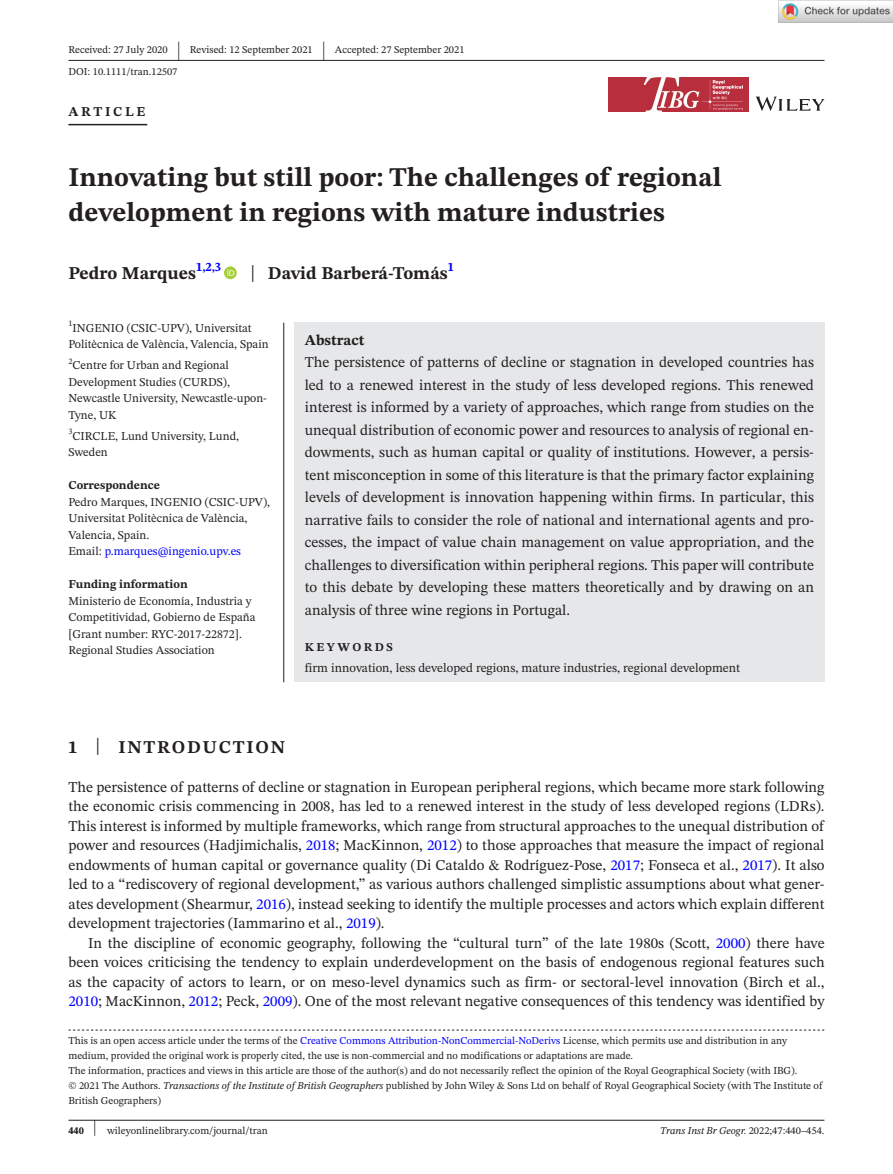
<style>
.page{position:relative;width:893px;height:1174px;background:#fff}
.page>*{position:absolute;margin:0;border:0;box-sizing:border-box;transform-origin:0 0}
.t1{font:700 27px/34.5px "STIX Two Text";color:#231f20}
.t2{font:25.65px "STIX Two Text";color:#231f20;scale:.49 1}
.t3{font:700 18px "STIX Two Text";color:#231f20}
.t4{font:700 18px "STIX Two Text";letter-spacing:.1em;color:#231f20}
.t5{font:15px/22.5px "STIX Two Text";color:#231f20;text-align:justify}
.t6{font:700 15px "STIX Two Text";color:#231f20}
.t7{font:700 13.5px "STIX Two Text";letter-spacing:.2em;color:#231f20}
.t8{font:12.75px "STIX Two Text";color:#231f20}
.t9{font:12px/16.5px "STIX Two Text";color:#231f20}
.t10{font:700 12px "STIX Two Text";color:#231f20}
.t11{font:700 12px "STIX Two Text";letter-spacing:.2em;color:#231f20}
.t12{font:10.5px/15px "STIX Two Text";color:#231f20}
.t13{font:italic 10.5px "STIX Two Text";color:#231f20}
.s1{font-weight:400;font-size:23.4px}
.s2{color:#00f}
.s3{font-weight:400;font-size:23.7px}
.s4{font-style:italic}
.s5{font-weight:700}
.s6{font-size:22.2px}
.s7{font-style:normal}
</style>
<div class="page">
<hr style="left:68px;top:1119px;width:756px;height:1px;background:#231f20">
<svg style="left:756px;top:97px;width:68px;height:14px"></svg>
<img style="left:608px;top:77px;width:140px;height:34px">
<img style="left:703px;top:80px;width:40px;height:30px">
<hr style="left:68px;top:60px;width:756px;height:1px;background:#231f20">
<hr style="left:68px;top:124px;width:79px;height:1px;background:#231f20">
<svg style="left:224px;top:266px;width:13px;height:13px"></svg>
<svg style="left:227px;top:269px;width:7px;height:7px"></svg>
<svg style="left:68px;top:1029px;width:756px;height:1px"></svg>
<div style="left:294px;top:323px;width:530px;height:359px;background:#e6e7e9"></div>
<hr style="left:283px;top:323px;width:1px;height:359px;background:#231f20">
<img style="left:779px;top:0;width:114px;height:23px">
<p class="t12" style="left:68px;top:42px;width:101px">Received: 27 July 2020</p>
<h2 class="t2" style="left:177px;top:32px;width:8px">|</h2>
<p class="t12" style="left:190px;top:42px;width:124px">Revised: 12 September 2021</p>
<h2 class="t2" style="left:322px;top:32px;width:8px">|</h2>
<p class="t12" style="left:335px;top:42px;width:131px">Accepted: 27 September 2021</p>
<p class="t12" style="left:68px;top:64px;width:110px">DOI: 10.1111/tran.12507</p>
<p class="t7" style="left:68px;top:101px;width:79px">ARTICLE</p>
<h1 class="t1" style="left:68px;top:161px;width:654px">Innovating but still poor: The challenges of regional development in regions with mature industries</h1>
<p class="t3" style="left:68px;top:260px;width:154px">Pedro Marques<sup>1,2,3</sup></p>
<p class="t3" style="left:250px;top:260px;width:205px"><span class="s1">|</span> David Barberá-Tomás<sup>1</sup></p>
<p class="t9" style="left:68px;top:319px;width:202px"><sup>1</sup>INGENIO (CSIC-UPV), Universitat<br>Politècnica de València, Valencia, Spain</p>
<p class="t9" style="left:68px;top:357px;width:200px"><sup>2</sup>Centre for Urban and Regional<br>Development Studies (CURDS),<br>Newcastle University, Newcastle-upon-<br>Tyne, UK</p>
<p class="t9" style="left:68px;top:427px;width:172px"><sup>3</sup>CIRCLE, Lund University, Lund,<br>Sweden</p>
<p class="t10" style="left:68px;top:477px;width:93px">Correspondence</p>
<p class="t9" style="left:68px;top:493px;width:203px">Pedro Marques, INGENIO (CSIC-UPV),<br>Universitat Politècnica de València,<br>Valencia, Spain.<br>Email: <span class="s2">p.marques@ingenio.upv.es</span></p>
<p class="t10" style="left:68px;top:576px;width:121px">Funding information</p>
<p class="t9" style="left:68px;top:592px;width:189px">Ministerio de Economía, Industria y Competitividad, Gobierno de España [Grant number: RYC-2017-22872].<br>Regional Studies Association</p>
<p class="t6" style="left:305px;top:329px;width:61px">Abstract</p>
<p class="t5" style="left:305px;top:351px;width:511px">The persistence of patterns of decline or stagnation in developed countries has led to a renewed interest in the study of less developed regions. This renewed interest is informed by a variety of approaches, which range from studies on the unequal distribution of economic power and resources to analysis of regional en&shy;dowments, such as human capital or quality of institutions. However, a persis&shy;tent misconception in some of this literature is that the primary factor explaining levels of development is innovation happening within firms. In particular, this narrative fails to consider the role of national and international agents and pro&shy;cesses, the impact of value chain management on value appropriation, and the challenges to diversification within peripheral regions. This paper will contribute to this debate by developing these matters theoretically and by drawing on an analysis of three wine regions in Portugal.</p>
<p class="t11" style="left:305px;top:638px;width:90px">KEYWORDS</p>
<p class="t8" style="left:305px;top:658px;width:437px">firm innovation, less developed regions, mature industries, regional development</p>
<p class="t4" style="left:68px;top:734px;width:218px">1 <span class="s3">|</span> INTRODUCTION</p>
<p class="t5" style="left:68px;top:777px;width:758px;line-height:19.5px">The persistence of patterns of decline or stagnation in European peripheral regions, which became more stark following the economic crisis commencing in 2008, has led to a renewed interest in the study of less developed regions (LDRs).<br>This interest is informed by multiple frameworks, which range from structural approaches to the unequal distribution of power and resources (Hadjimichalis, <span class="s2">2018</span>; MacKinnon, <span class="s2">2012</span>) to those approaches that measure the impact of regional endowments of human capital or governance quality (Di Cataldo &amp; Rodríguez-Pose, <span class="s2">2017</span>; Fonseca et al., <span class="s2">2017</span>). It also led to a “rediscovery of regional development,” as various authors challenged simplistic assumptions about what gener&shy;ates development (Shearmur, <span class="s2">2016</span>), instead seeking to identify the multiple processes and actors which explain different development trajectories (Iammarino et al., <span class="s2">2019</span>).</p>
<p class="t5" style="left:69px;top:933px;width:758px;line-height:19.5px;text-indent:20px">In the discipline of economic geography, following the “cultural turn” of the late 1980s (Scott, <span class="s2">2000</span>) there have been voices criticising the tendency to explain underdevelopment on the basis of endogenous regional features such as the capacity of actors to learn, or on meso-level dynamics such as firm- or sectoral-level innovation (Birch et al., <span class="s2">2010</span>; MacKinnon, <span class="s2">2012</span>; Peck, <span class="s2">2009</span>). One of the most relevant negative consequences of this tendency was identified by</p>
<p class="t12" style="left:68px;top:1033px;width:755px">This is an open access article under the terms of the <span class="s2">Creative Commons Attribution-NonCommercial-NoDerivs</span> License, which permits use and distribution in any medium, provided the original work is properly cited, the use is non-commercial and no modifications or adaptations are made.<br>The information, practices and views in this article are those of the author(s) and do not necessarily reflect the opinion of the Royal Geographical Society (with IBG).<br>© 2021 The Authors. <span class="s4">Transactions of the Institute of British Geographers</span> published by John Wiley &amp; Sons Ltd on behalf of Royal Geographical Society (with The Institute of British Geographers)</p>
<p class="t12" style="left:68px;top:1123px;width:201px"><span class="s5">440</span> <span class="s6">|</span> wileyonlinelibrary.com/journal/tran</p>
<p class="t13" style="left:660px;top:1123px;width:166px">Trans Inst Br Geogr. <span class="s7">2022;47:440–454.</span></p>
</div>
